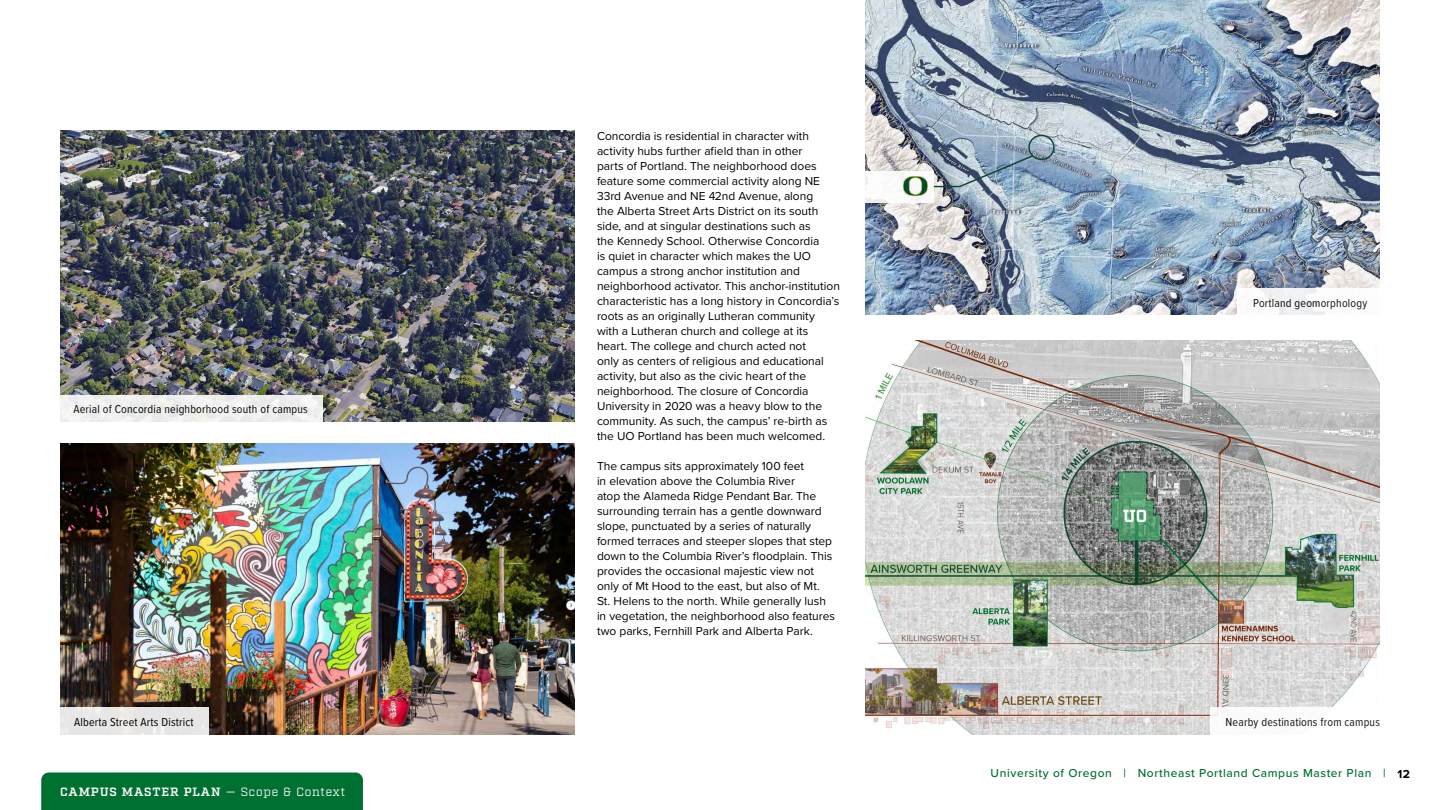
<style>
.page{position:relative;width:1440px;height:810px;background:#fff}
.page>*{position:absolute;margin:0;border:0;box-sizing:border-box;transform-origin:0 0}
.t1{font:12px/15px "Proxima Nova";letter-spacing:-.005em;color:#000}
.t2{font:12px "Proxima Nova Cond";letter-spacing:.015em;color:#000}
.t3{font:500 12px "Proxima Nova";letter-spacing:.05em;color:#007030}
.t4{font:600 12px "Factoria";letter-spacing:.075em;color:#fff}
.s1{font-weight:400}
.s2{font-weight:700;color:#000}
</style>
<div class="page">
<div style="left:41px;top:772px;width:322px;height:38px;background:#007030"></div>
<img style="left:60px;top:444px;width:514px;height:291px">
<img style="left:60px;top:130px;width:514px;height:292px">
<img style="left:866px;top:340px;width:514px;height:395px">
<img style="left:866px;top:0;width:514px;height:315px">
<div style="left:866px;top:172px;width:68px;height:31px;background:#fff"></div>
<img style="left:932px;top:154px;width:102px;height:34px">
<img style="left:904px;top:176px;width:23px;height:19px">
<div style="left:1028px;top:135px;width:27px;height:25px;border:2px solid #104735;border-radius:50%"></div>
<div style="left:1211px;top:708px;width:184px;height:27px;background:#fff"></div>
<div style="left:1237px;top:288px;width:145px;height:28px;background:linear-gradient(to right,#f5f6f7,#fcfbfb)"></div>
<div style="left:59px;top:708px;width:150px;height:27px;background:#e7e6e6"></div>
<div style="left:58px;top:395px;width:265px;height:27px;background:#eff0ee"></div>
<p class="t2" style="left:74px;top:400px;width:236px">Aerial of Concordia neighborhood south of campus</p>
<p class="t2" style="left:74px;top:713px;width:121px">Alberta Street Arts District</p>
<p class="t4" style="left:60px;top:784px;width:287px">CAMPUS MASTER PLAN <span class="s1">— Scope &amp; Context</span></p>
<p class="t1" style="left:597px;top:128px;width:244px">Concordia is residential in character with activity hubs further afield than in other<br>parts of Portland. The neighborhood does feature some commercial activity along NE 33rd Avenue and NE 42nd Avenue, along<br>the Alberta Street Arts District on its south side, and at singular destinations such as<br>the Kennedy School. Otherwise Concordia<br>is quiet in character which makes the UO campus a strong anchor institution and neighborhood activator. This anchor-institution characteristic has a long history in Concordia’s roots as an originally Lutheran community<br>with a Lutheran church and college at its heart. The college and church acted not<br>only as centers of religious and educational activity, but also as the civic heart of the neighborhood. The closure of Concordia University in 2020 was a heavy blow to the community. As such, the campus’ re-birth as the UO Portland has been much welcomed.</p>
<p class="t1" style="left:597px;top:458px;width:240px">The campus sits approximately 100 feet<br>in elevation above the Columbia River<br>atop the Alameda Ridge Pendant Bar. The surrounding terrain has a gentle downward slope, punctuated by a series of naturally formed terraces and steeper slopes that step down to the Columbia River’s floodplain. This provides the occasional majestic view not only of Mt Hood to the east, but also of Mt.<br>St. Helens to the north. While generally lush in vegetation, the neighborhood also features two parks, Fernhill Park and Alberta Park.</p>
<p class="t2" style="left:1253px;top:294px;width:116px">Portland geomorphology</p>
<p class="t2" style="left:1226px;top:713px;width:156px">Nearby destinations from campus</p>
<p class="t3" style="left:991px;top:764px;width:421px">University of Oregon | Northeast Portland Campus Master Plan | <span class="s2">12</span></p>
</div>
